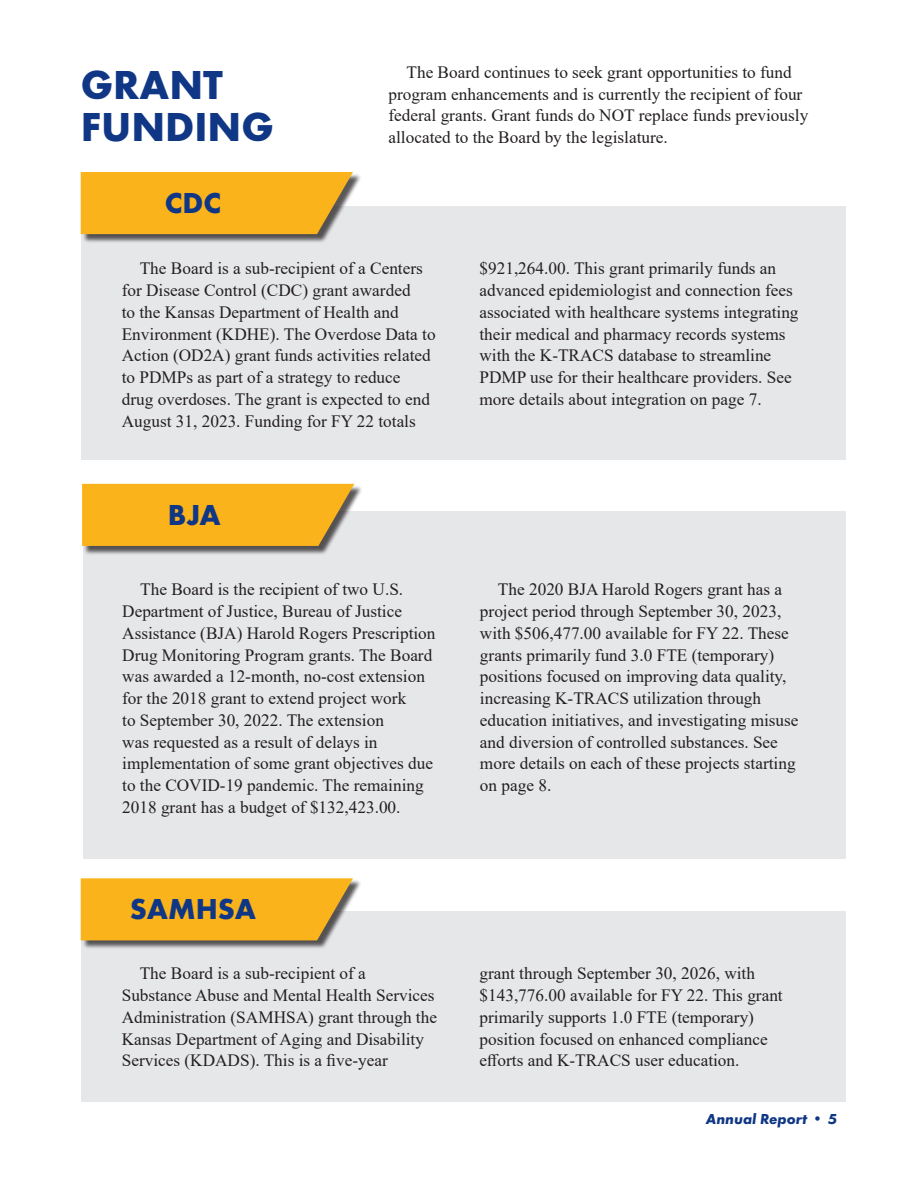
<style>
.page{position:relative;width:918px;height:1188px;background:#fff}
.page>*{position:absolute;margin:0;border:0;box-sizing:border-box;transform-origin:0 0}
.t1{font:700 42px "Futura PT";color:#103785}
.t2{font:700 30px "Futura PT";color:#103785}
.t3{font:17.25px/21.8px "Times New Roman";color:#231f20}
.t4{font:italic 700 15px "Futura PT";color:#103785}
</style>
<div class="page">
<div style="left:82px;top:206px;width:764px;height:254px;background:#e6e7e9"></div>
<div style="left:83px;top:511px;width:763px;height:347px;background:#e6e7e9"></div>
<div style="left:82px;top:173px;width:280px;height:70px;background:#231f20;opacity:.75"></div>
<div style="left:81px;top:172px;width:272px;height:62px;background:#fbb31b"></div>
<div style="left:83px;top:485px;width:280px;height:70px;background:#231f20;opacity:.75"></div>
<svg style="left:82px;top:484px;width:272px;height:62px;background:#f5b223"></svg>
<div style="left:82px;top:911px;width:764px;height:191px;background:#e6e7e9"></div>
<div style="left:82px;top:880px;width:280px;height:70px;background:#231f20;opacity:.75"></div>
<svg style="left:81px;top:878px;width:272px;height:62px;background:#f6b224"></svg>
<p class="t1" style="left:81px;top:58px;width:144px">GRANT</p>
<p class="t1" style="left:81px;top:100px;width:195px">FUNDING</p>
<p class="t2" style="left:165px;top:183px;width:58px">CDC</p>
<p class="t3" style="left:389px;top:61px;width:421px;text-indent:18px">The Board continues to seek grant opportunities to fund program enhancements and is currently the recipient of four federal grants. Grant funds do NOT replace funds previously allocated to the Board by the legislature.</p>
<p class="t3" style="left:122px;top:257px;width:315px;text-indent:18px">The Board is a sub-recipient of a Centers for Disease Control (CDC) grant awarded<br>to the Kansas Department of Health and Environment (KDHE). The Overdose Data to Action (OD2A) grant funds activities related to PDMPs as part of a strategy to reduce drug overdoses. The grant is expected to end August 31, 2023. Funding for FY 22 totals</p>
<p class="t3" style="left:480px;top:257px;width:321px">$921,264.00. This grant primarily funds an advanced epidemiologist and connection fees associated with healthcare systems integrating their medical and pharmacy records systems with the K-TRACS database to streamline PDMP use for their healthcare providers. See more details about integration on page 7.</p>
<p class="t2" style="left:168px;top:495px;width:55px">BJA</p>
<p class="t3" style="left:122px;top:578px;width:315px;text-indent:18px">The Board is the recipient of two U.S.<br>Department of Justice, Bureau of Justice Assistance (BJA) Harold Rogers Prescription Drug Monitoring Program grants. The Board was awarded a 12-month, no-cost extension for the 2018 grant to extend project work<br>to September 30, 2022. The extension<br>was requested as a result of delays in implementation of some grant objectives due to the COVID-19 pandemic. The remaining 2018 grant has a budget of $132,423.00.</p>
<p class="t3" style="left:480px;top:578px;width:320px;text-indent:18px">The 2020 BJA Harold Rogers grant has a project period through September 30, 2023, with $506,477.00 available for FY 22. These grants primarily fund 3.0 FTE (temporary) positions focused on improving data quality, increasing K-TRACS utilization through education initiatives, and investigating misuse and diversion of controlled substances. See more details on each of these projects starting on page 8.</p>
<p class="t2" style="left:130px;top:890px;width:128px">SAMHSA</p>
<p class="t3" style="left:122px;top:962px;width:317px;text-indent:18px">The Board is a sub-recipient of a Substance Abuse and Mental Health Services Administration (SAMHSA) grant through the Kansas Department of Aging and Disability Services (KDADS). This is a five-year</p>
<p class="t3" style="left:480px;top:962px;width:305px">grant through September 30, 2026, with $143,776.00 available for FY 22. This grant primarily supports 1.0 FTE (temporary) position focused on enhanced compliance efforts and K-TRACS user education.</p>
<p class="t4" style="left:706px;top:1109px;width:133px">Annual Report • 5</p>
</div>
